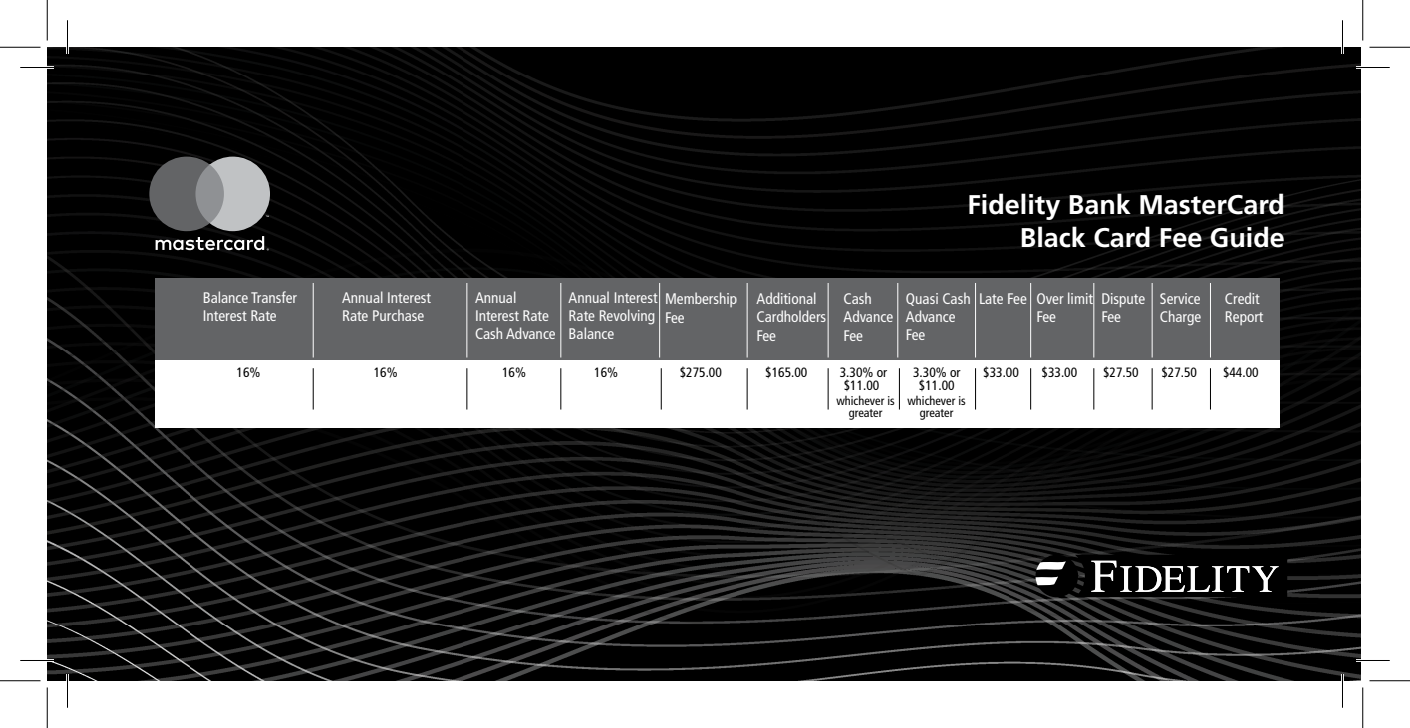
<style>
.page{position:relative;width:1410px;height:728px;background:#fff}
.page>*{position:absolute;margin:0;border:0;box-sizing:border-box;transform-origin:0 0}
.t1{font:700 27px/32.4px "Frutiger LT Std";color:#fff;text-align:right}
.t2{font:condensed 15.3px/18.4px "Frutiger LT Std";color:#fff}
.t3{font:condensed 13.5px "Frutiger LT Std";color:#000}
.t4{font:condensed 12.38px/11.2px "Frutiger LT Std";color:#000;text-align:center}
</style>
<div class="page">
<img style="left:47px;top:47px;width:689px;height:634px">
<img style="left:736px;top:47px;width:625px;height:634px">
<div style="left:156px;top:356px;width:1124px;height:71px;background:#fff"></div>
<div style="left:156px;top:278px;width:1124px;height:81px;background:#636466"></div>
<hr style="left:313px;top:283px;width:1px;height:74px;background:#fff">
<hr style="left:313px;top:368px;width:1px;height:41px;background:#000">
<hr style="left:466px;top:368px;width:1px;height:41px;background:#000">
<hr style="left:560px;top:368px;width:1px;height:41px;background:#000">
<hr style="left:661px;top:368px;width:1px;height:41px;background:#000">
<hr style="left:747px;top:368px;width:1px;height:41px;background:#000">
<hr style="left:828px;top:368px;width:1px;height:41px;background:#000">
<hr style="left:899px;top:368px;width:1px;height:41px;background:#000">
<hr style="left:975px;top:368px;width:1px;height:41px;background:#000">
<hr style="left:1030px;top:368px;width:1px;height:41px;background:#000">
<hr style="left:1093px;top:368px;width:1px;height:41px;background:#000">
<hr style="left:1152px;top:368px;width:1px;height:41px;background:#000">
<hr style="left:1210px;top:368px;width:1px;height:41px;background:#000">
<hr style="left:466px;top:283px;width:1px;height:74px;background:#fff">
<hr style="left:560px;top:283px;width:1px;height:74px;background:#fff">
<hr style="left:659px;top:283px;width:1px;height:74px;background:#fff">
<hr style="left:747px;top:283px;width:1px;height:74px;background:#fff">
<hr style="left:828px;top:283px;width:1px;height:74px;background:#fff">
<hr style="left:897px;top:283px;width:1px;height:74px;background:#fff">
<hr style="left:975px;top:283px;width:1px;height:74px;background:#fff">
<hr style="left:1030px;top:283px;width:1px;height:74px;background:#fff">
<hr style="left:1093px;top:283px;width:1px;height:74px;background:#fff">
<hr style="left:1152px;top:283px;width:1px;height:74px;background:#fff">
<hr style="left:1210px;top:283px;width:1px;height:74px;background:#fff">
<svg style="left:149px;top:157px;width:121px;height:93px;background:#6e6f70"></svg>
<svg style="left:1035px;top:555px;width:252px;height:42px;background:#2f2f2f"></svg>
<hr style="left:20px;top:66px;width:34px;height:3px;background:#fff">
<hr style="left:1356px;top:66px;width:34px;height:3px;background:#fff">
<hr style="left:20px;top:659px;width:34px;height:3px;background:#fff">
<hr style="left:1356px;top:659px;width:34px;height:3px;background:#fff">
<hr style="left:66px;top:20px;width:3px;height:34px;background:#fff">
<hr style="left:66px;top:674px;width:3px;height:34px;background:#fff">
<hr style="left:1341px;top:20px;width:3px;height:34px;background:#fff">
<hr style="left:1341px;top:674px;width:3px;height:34px;background:#fff">
<hr style="left:20px;top:67px;width:34px;height:1px;background:#000">
<hr style="left:1356px;top:67px;width:34px;height:1px;background:#000">
<hr style="left:20px;top:660px;width:34px;height:1px;background:#000">
<hr style="left:1356px;top:660px;width:34px;height:1px;background:#000">
<hr style="left:67px;top:20px;width:1px;height:34px;background:#000">
<hr style="left:67px;top:674px;width:1px;height:34px;background:#000">
<hr style="left:1342px;top:20px;width:1px;height:34px;background:#000">
<hr style="left:1342px;top:674px;width:1px;height:34px;background:#000">
<hr style="left:0;top:47px;width:40px;height:1px;background:#000">
<hr style="left:1369px;top:47px;width:41px;height:1px;background:#000">
<hr style="left:0;top:680px;width:40px;height:1px;background:#000">
<hr style="left:1369px;top:680px;width:41px;height:1px;background:#000">
<hr style="left:47px;top:0;width:1px;height:40px;background:#000">
<hr style="left:47px;top:687px;width:1px;height:41px;background:#000">
<hr style="left:1362px;top:0;width:1px;height:40px;background:#000">
<hr style="left:1362px;top:687px;width:1px;height:41px;background:#000">
<p class="t2" style="left:203px;top:288px;width:96px">Balance Transfer<br>Interest Rate</p>
<h1 class="t1" style="left:967px;top:189px;width:319px">Fidelity Bank MasterCard<br>Black Card Fee Guide</h1>
<p class="t2" style="left:342px;top:288px;width:90px">Annual Interest<br>Rate Purchase</p>
<p class="t2" style="left:475px;top:288px;width:82px">Annual<br>Interest Rate<br>Cash Advance</p>
<p class="t2" style="left:569px;top:288px;width:90px">Annual Interest<br>Rate Revolving<br>Balance</p>
<p class="t2" style="left:665px;top:290px;width:74px">Membership<br>Fee</p>
<p class="t2" style="left:757px;top:289px;width:71px">Additional<br>Cardholders<br>Fee</p>
<p class="t2" style="left:844px;top:289px;width:51px">Cash<br>Advance<br>Fee</p>
<p class="t2" style="left:906px;top:289px;width:66px">Quasi Cash<br>Advance<br>Fee</p>
<p class="t2" style="left:1036px;top:289px;width:58px;text-indent:-57px">Late Fee Over limit<br>Fee</p>
<p class="t2" style="left:1101px;top:289px;width:45px">Dispute<br>Fee</p>
<p class="t2" style="left:1160px;top:289px;width:43px">Service<br>Charge</p>
<p class="t2" style="left:1225px;top:289px;width:40px">Credit<br>Report</p>
<p class="t3" style="left:237px;top:364px;width:25px">16%</p>
<p class="t3" style="left:374px;top:364px;width:25px">16%</p>
<p class="t3" style="left:502px;top:364px;width:25px">16%</p>
<p class="t3" style="left:594px;top:364px;width:25px">16%</p>
<p class="t3" style="left:680px;top:364px;width:44px">$275.00</p>
<p class="t3" style="left:765px;top:364px;width:44px">$165.00</p>
<p class="t3" style="left:840px;top:364px;width:49px">3.30% or</p>
<p class="t3" style="left:913px;top:364px;width:49px">3.30% or</p>
<p class="t3" style="left:983px;top:364px;width:37px">$33.00</p>
<p class="t3" style="left:1042px;top:364px;width:37px">$33.00</p>
<p class="t3" style="left:1103px;top:364px;width:37px">$27.50</p>
<p class="t3" style="left:1161px;top:364px;width:37px">$27.50</p>
<p class="t3" style="left:1223px;top:364px;width:37px">$44.00</p>
<p class="t3" style="left:844px;top:378px;width:37px">$11.00</p>
<p class="t3" style="left:919px;top:378px;width:37px">$11.00</p>
<p class="t4" style="left:836px;top:395px;width:60px">whichever is greater</p>
<p class="t4" style="left:907px;top:395px;width:60px">whichever is greater</p>
</div>
